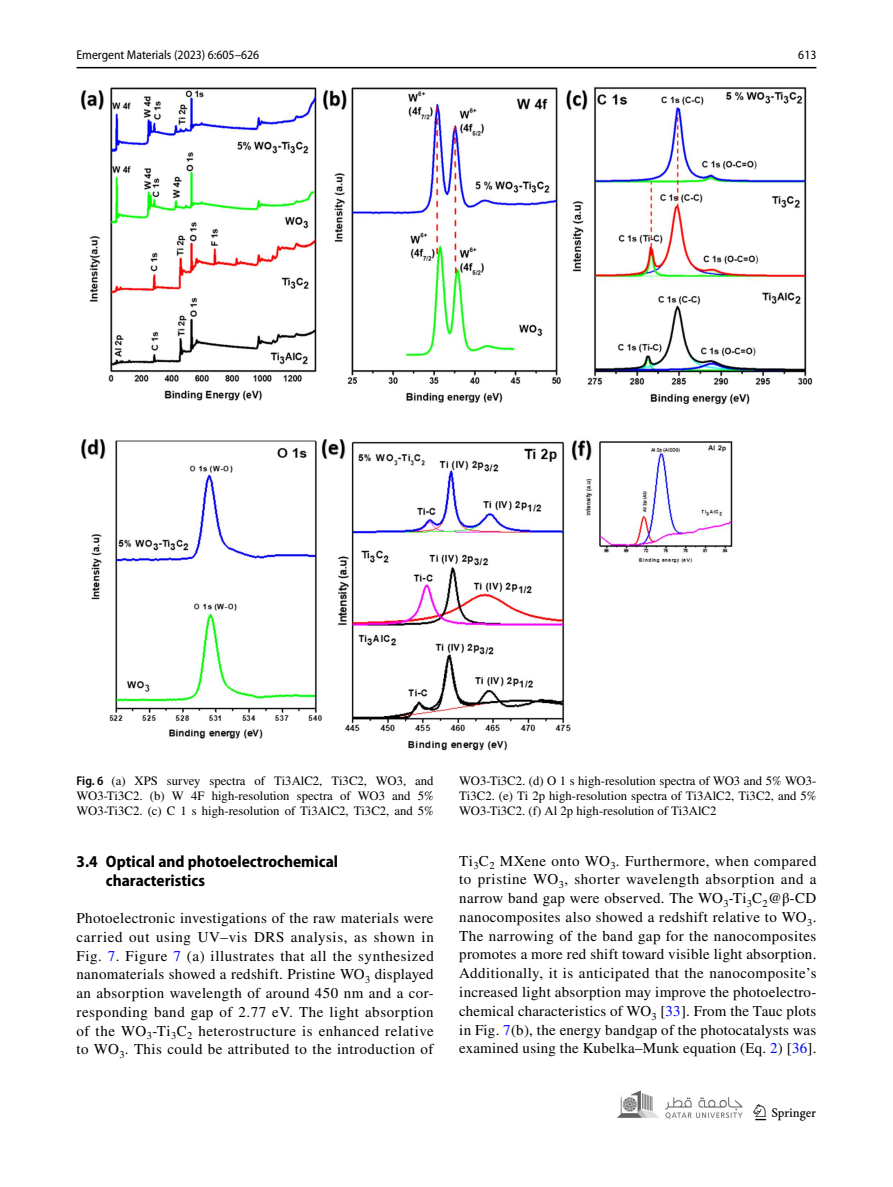
<style>
.page{position:relative;width:893px;height:1187px;background:#fff}
.page>*{position:absolute;margin:0;border:0;box-sizing:border-box;transform-origin:0 0}
.t1{font:22.5px "Springnew Regular 3";color:#000}
.t2{font:700 semi-condensed 16.5px/18.8px "Myriad Pro";color:#000}
.t3{font:15px/18.8px "STIX";letter-spacing:.02em;color:#000;text-align:justify}
.t4{font:12.75px/15px "STIX";color:#000;text-align:justify}
.t5{font:semi-condensed 12.75px "Myriad Pro";color:#000}
.s1{font-family:"Myriad Pro";font-weight:600;font-stretch:semi-condensed}
.s2{color:#00f}
</style>
<div class="page">
<hr style="left:77px;top:67px;width:739px;height:1px;background:#000">
<img style="left:617px;top:1090px;width:126px;height:29px">
<img style="left:81px;top:87px;width:731px;height:663px">
<p class="t5" style="left:77px;top:48px;width:184px">Emergent Materials (2023) 6:605–626</p>
<p class="t5" style="left:798px;top:48px;width:20px">613</p>
<p class="t4" style="left:77px;top:774px;width:359px"><span class="s1">Fig. 6</span> (a) XPS survey spectra of Ti3AlC2, Ti3C2, WO3, and WO3-Ti3C2. (b) W 4F high-resolution spectra of WO3 and 5% WO3-Ti3C2. (c) C 1 s high-resolution of Ti3AlC2, Ti3C2, and 5%</p>
<p class="t4" style="left:459px;top:774px;width:359px">WO3-Ti3C2. (d) O 1 s high-resolution spectra of WO3 and 5% WO3- Ti3C2. (e) Ti 2p high-resolution spectra of Ti3AlC2, Ti3C2, and 5% WO3-Ti3C2. (f) Al 2p high-resolution of Ti3AlC2</p>
<p class="t2" style="left:106px;top:852px;width:234px;text-indent:-29px">3.4 Optical and photoelectrochemical characteristics</p>
<p class="t3" style="left:77px;top:909px;width:359px">Photoelectronic investigations of the raw materials were carried out using UV–vis DRS analysis, as shown in Fig. <span class="s2">7</span>. Figure <span class="s2">7</span> (a) illustrates that all the synthesized nanomaterials showed a redshift. Pristine WO<sub>3</sub> displayed an absorption wavelength of around 450 nm and a cor&shy;responding band gap of 2.77 eV. The light absorption of the WO<sub>3</sub>-Ti<sub>3</sub>C<sub>2</sub> heterostructure is enhanced relative to WO<sub>3</sub>. This could be attributed to the introduction of</p>
<p class="t3" style="left:459px;top:852px;width:359px">Ti<sub>3</sub>C<sub>2</sub> MXene onto WO<sub>3</sub>. Furthermore, when compared to pristine WO<sub>3</sub>, shorter wavelength absorption and a narrow band gap were observed. The WO<sub>3</sub>-Ti<sub>3</sub>C<sub>2</sub>@β-CD nanocomposites also showed a redshift relative to WO<sub>3</sub>.<br>The narrowing of the band gap for the nanocomposites promotes a more red shift toward visible light absorption.<br>Additionally, it is anticipated that the nanocomposite’s increased light absorption may improve the photoelectro&shy;chemical characteristics of WO<sub>3</sub> [<span class="s2">33</span>]. From the Tauc plots in Fig. <span class="s2">7</span>(b), the energy bandgap of the photocatalysts was examined using the Kubelka–Munk equation (Eq. <span class="s2">2</span>) [<span class="s2">36</span>].</p>
<h1 class="t1" style="left:755px;top:1104px;width:62px">1 3</h1>
</div>
